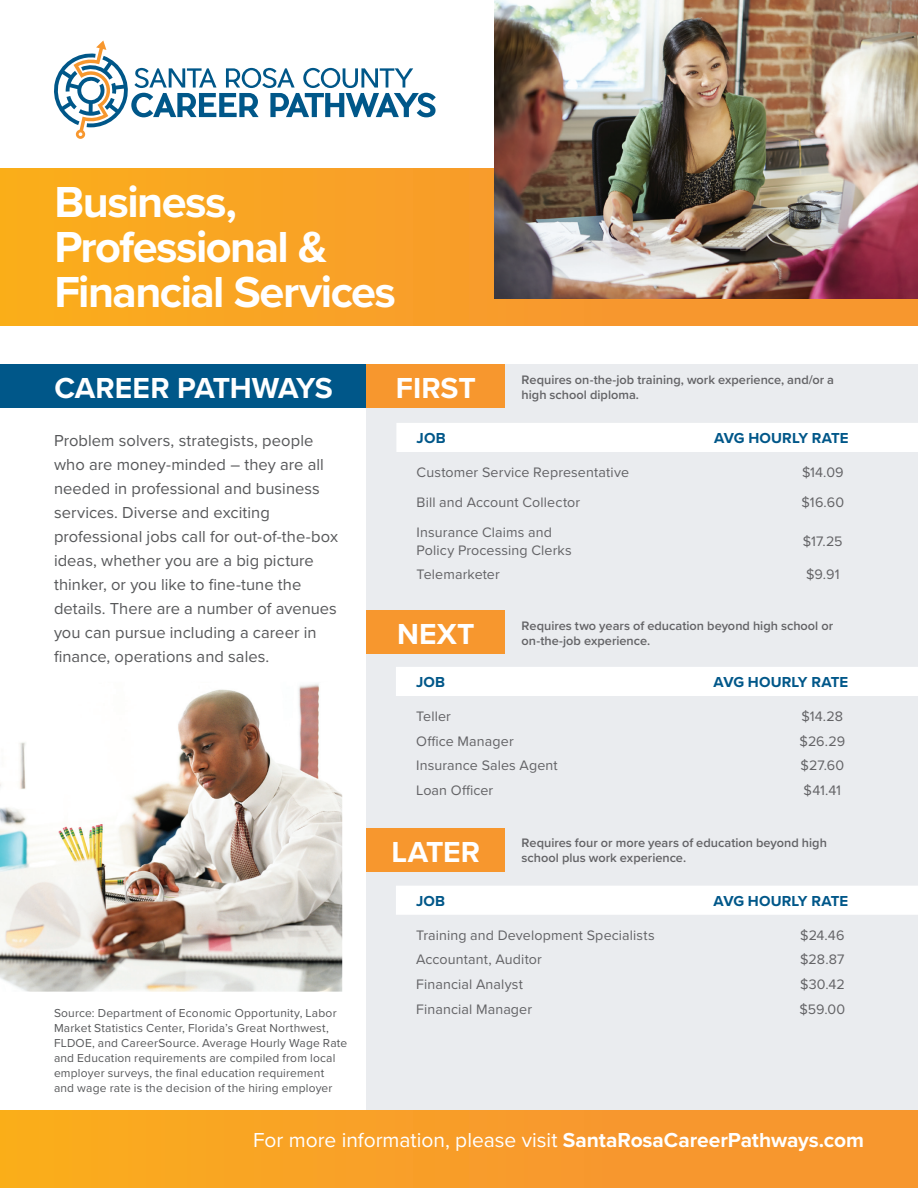
<style>
.page{position:relative;width:918px;height:1188px;background:#fff}
.page>*{position:absolute;margin:0;border:0;box-sizing:border-box;transform-origin:0 0}
.t1{font:700 45px/45px "Proxima Nova";letter-spacing:-.035em;color:#fff}
.t2{font:700 30px "Proxima Nova";color:#fff}
.t3{font:21px "Proxima Nova";color:#fff}
.t4{font:16.5px/24px "Proxima Nova";color:#57585a}
.t5{font:700 15px "Proxima Nova";letter-spacing:.005em;color:#005789}
.t6{font:14.25px/18px "Proxima Nova";letter-spacing:.01em;color:#636366}
.t7{font:600 12.75px "Proxima Nova";color:#636366}
.t8{font:12px/15px "Proxima Nova";letter-spacing:.015em;color:#57585a}
.s1{font-weight:700}
</style>
<div class="page">
<div style="left:367px;top:364px;width:551px;height:746px;background:#eaecef"></div>
<div style="left:0;top:168px;width:918px;height:157px;background:#f9a324"></div>
<div style="left:0;top:1110px;width:918px;height:78px;background:linear-gradient(to right,#faac1d,#f69233)"></div>
<div style="left:396px;top:423px;width:522px;height:29px;background:#fff"></div>
<div style="left:0;top:364px;width:367px;height:44px;background:#005789"></div>
<div style="left:367px;top:364px;width:138px;height:44px;background:#f7972e"></div>
<div style="left:396px;top:667px;width:522px;height:29px;background:#fff"></div>
<div style="left:367px;top:610px;width:138px;height:44px;background:#f7972e"></div>
<div style="left:396px;top:886px;width:522px;height:29px;background:#fff"></div>
<div style="left:367px;top:828px;width:138px;height:44px;background:#f7972e"></div>
<svg style="left:54px;top:40px;width:382px;height:99px"></svg>
<img style="left:0;top:683px;width:342px;height:309px">
<img style="left:495px;top:0;width:423px;height:298px">
<h1 class="t1" style="left:54px;top:179px;width:343px">Business,<br>Professional &amp;<br>Financial Services</h1>
<h2 class="t2" style="left:54px;top:365px;width:280px">CAREER PATHWAYS</h2>
<h2 class="t2" style="left:396px;top:365px;width:82px">FIRST</h2>
<p class="t7" style="left:522px;top:370px;width:314px">Requires on-the-job training, work experience, and/or a</p>
<p class="t7" style="left:522px;top:385px;width:119px">high school diploma.</p>
<p class="t4" style="left:54px;top:428px;width:286px">Problem solvers, strategists, people who are money-minded – they are all needed in professional and business services. Diverse and exciting professional jobs call for out-of-the-box ideas, whether you are a big picture thinker, or you like to fine-tune the details. There are a number of avenues you can pursue including a career in finance, operations and sales.</p>
<p class="t8" style="left:54px;top:1004px;width:295px">Source: Department of Economic Opportunity, Labor Market Statistics Center, Florida’s Great Northwest, FLDOE, and CareerSource. Average Hourly Wage Rate and Education requirements are compiled from local employer surveys, the final education requirement and wage rate is the decision of the hiring employer</p>
<p class="t5" style="left:417px;top:427px;width:30px">JOB</p>
<p class="t5" style="left:714px;top:427px;width:136px">AVG HOURLY RATE</p>
<p class="t6" style="left:417px;top:462px;width:214px">Customer Service Representative</p>
<p class="t6" style="left:802px;top:462px;width:43px">$14.09</p>
<p class="t6" style="left:417px;top:492px;width:165px">Bill and Account Collector</p>
<p class="t6" style="left:802px;top:492px;width:44px">$16.60</p>
<p class="t6" style="left:417px;top:522px;width:157px">Insurance Claims and<br>Policy Processing Clerks</p>
<p class="t6" style="left:803px;top:531px;width:41px">$17.25</p>
<p class="t6" style="left:417px;top:565px;width:85px">Telemarketer</p>
<p class="t6" style="left:806px;top:565px;width:35px">$9.91</p>
<p class="t7" style="left:522px;top:616px;width:313px">Requires two years of education beyond high school or</p>
<h2 class="t2" style="left:397px;top:612px;width:79px">NEXT</h2>
<p class="t7" style="left:522px;top:631px;width:130px">on-the-job experience.</p>
<p class="t5" style="left:416px;top:671px;width:30px">JOB</p>
<p class="t5" style="left:714px;top:671px;width:136px">AVG HOURLY RATE</p>
<p class="t6" style="left:416px;top:706px;width:36px">Teller</p>
<p class="t6" style="left:802px;top:706px;width:43px">$14.28</p>
<p class="t6" style="left:416px;top:731px;width:99px">Office Manager</p>
<p class="t6" style="left:800px;top:731px;width:47px">$26.29</p>
<p class="t6" style="left:416px;top:756px;width:143px">Insurance Sales Agent</p>
<p class="t6" style="left:801px;top:756px;width:45px">$27.60</p>
<p class="t6" style="left:416px;top:781px;width:79px">Loan Officer</p>
<p class="t6" style="left:804px;top:781px;width:39px">$41.41</p>
<p class="t7" style="left:522px;top:833px;width:307px">Requires four or more years of education beyond high</p>
<h2 class="t2" style="left:392px;top:829px;width:90px">LATER</h2>
<p class="t7" style="left:522px;top:848px;width:166px">school plus work experience.</p>
<p class="t5" style="left:416px;top:890px;width:30px">JOB</p>
<p class="t5" style="left:714px;top:890px;width:136px">AVG HOURLY RATE</p>
<p class="t6" style="left:416px;top:925px;width:240px">Training and Development Specialists</p>
<p class="t6" style="left:800px;top:925px;width:46px">$24.46</p>
<p class="t6" style="left:416px;top:950px;width:127px">Accountant, Auditor</p>
<p class="t6" style="left:800px;top:950px;width:46px">$28.87</p>
<p class="t6" style="left:416px;top:975px;width:108px">Financial Analyst</p>
<p class="t6" style="left:800px;top:975px;width:46px">$30.42</p>
<p class="t6" style="left:416px;top:999px;width:118px">Financial Manager</p>
<p class="t6" style="left:799px;top:999px;width:47px">$59.00</p>
<h3 class="t3" style="left:253px;top:1125px;width:612px">For more information, please visit <span class="s1">SantaRosaCareerPathways.com</span></h3>
</div>
